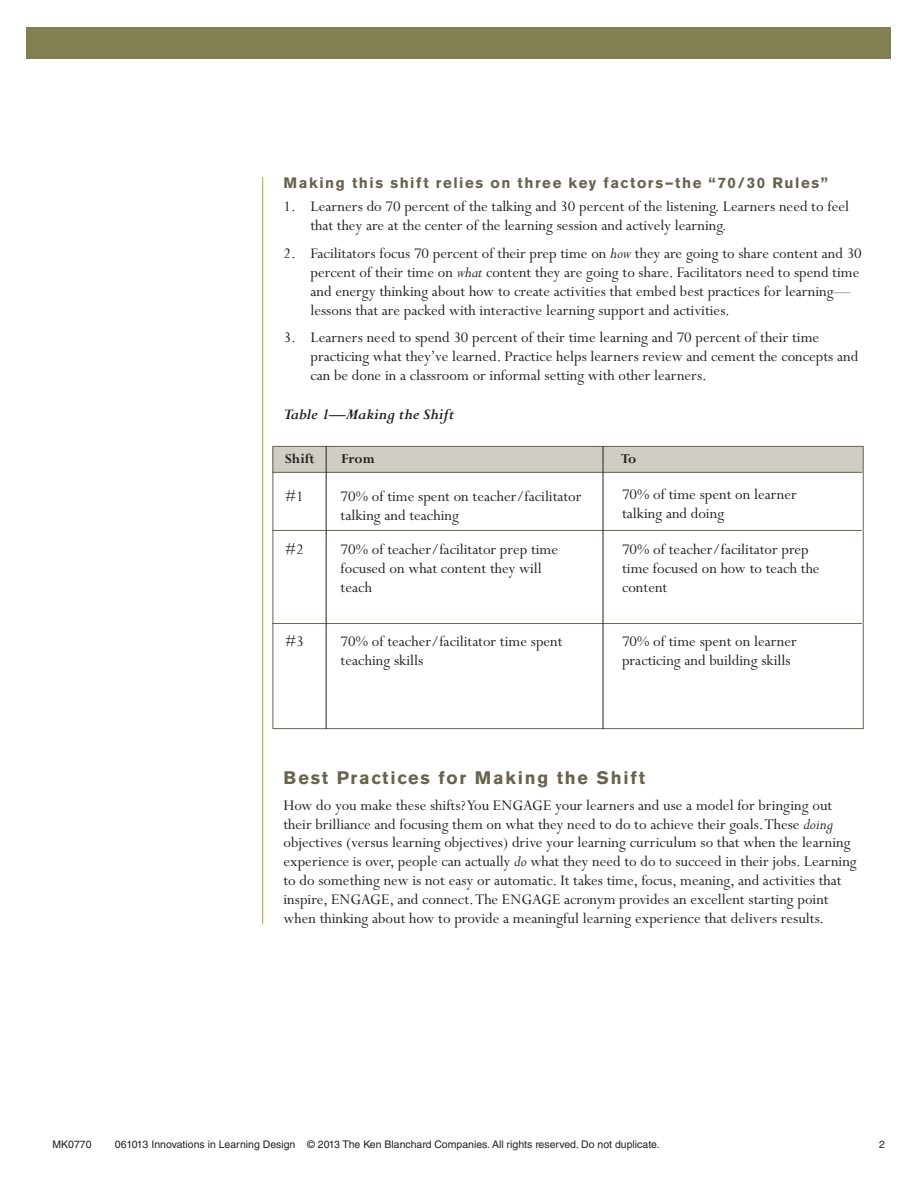
<style>
.page{position:relative;width:918px;height:1188px;background:#fff}
.page>*{position:absolute;margin:0;border:0;box-sizing:border-box;transform-origin:0 0}
.t1{font:700 18px "Akzidenz Grotesk BE";letter-spacing:.1em;color:#6a624c}
.t2{font:16.5px/18.9px "Perpetua Std";color:#231f20}
.t3{font:italic 700 16.5px "Perpetua Std";color:#231f20}
.t4{font:700 15px "Akzidenz Grotesk BE";letter-spacing:.105em;color:#6a624c}
.t5{font:700 15px "Perpetua Std";color:#231f20}
.t6{font:10.5px "Helvetica LT Std";color:#231f20}
.s1{font-style:italic}
</style>
<div class="page">
<div style="left:27px;top:27px;width:864px;height:31px;background:#818053"></div>
<hr style="left:262px;top:177px;width:1px;height:747px;background:#bda22f">
<div style="left:273px;top:446px;width:590px;height:27px;background:#d0cdc4"></div>
<div style="left:273px;top:446px;width:590px;height:283px;border:1px solid #6a624c"></div>
<hr style="left:272px;top:530px;width:590px;height:1px;background:#6a624c">
<hr style="left:272px;top:623px;width:590px;height:1px;background:#6a624c">
<hr style="left:272px;top:472px;width:590px;height:1px;background:#6a624c">
<hr style="left:326px;top:446px;width:1px;height:283px;background:#231f20">
<hr style="left:603px;top:446px;width:1px;height:283px;background:#231f20">
<p class="t4" style="left:284px;top:174px;width:546px">Making this shift relies on three key factors—the “70/30 Rules”</p>
<p class="t2" style="left:310px;top:198px;width:540px;text-indent:-27px">1. Learners do 70 percent of the talking and 30 percent of the listening. Learners need to feel that they are at the center of the learning session and actively learning.</p>
<p class="t2" style="left:310px;top:244px;width:553px;text-indent:-27px">2. Facilitators focus 70 percent of their prep time on <span class="s1">how</span> they are going to share content and 30 percent of their time on <span class="s1">what</span> content they are going to share. Facilitators need to spend time and energy thinking about how to create activities that embed best practices for learning— lessons that are packed with interactive learning support and activities.</p>
<p class="t2" style="left:310px;top:329px;width:549px;text-indent:-27px">3. Learners need to spend 30 percent of their time learning and 70 percent of their time practicing what they’ve learned. Practice helps learners review and cement the concepts and can be done in a classroom or informal setting with other learners.</p>
<p class="t3" style="left:284px;top:406px;width:172px">Table 1—Making the Shift</p>
<p class="t5" style="left:285px;top:451px;width:31px">Shift</p>
<p class="t2" style="left:285px;top:488px;width:20px">#1</p>
<p class="t2" style="left:341px;top:488px;width:242px">70% of time spent on teacher/facilitator talking and teaching</p>
<p class="t5" style="left:341px;top:451px;width:35px">From</p>
<p class="t5" style="left:621px;top:451px;width:17px">To</p>
<p class="t2" style="left:622px;top:485px;width:176px">70% of time spent on learner talking and doing</p>
<p class="t2" style="left:285px;top:541px;width:20px">#2</p>
<p class="t2" style="left:341px;top:541px;width:219px">70% of teacher/facilitator prep time focused on what content they will teach</p>
<p class="t2" style="left:622px;top:541px;width:199px">70% of teacher/facilitator prep time focused on how to teach the content</p>
<p class="t2" style="left:285px;top:633px;width:20px">#3</p>
<p class="t2" style="left:341px;top:633px;width:224px">70% of teacher/facilitator time spent teaching skills</p>
<p class="t2" style="left:622px;top:633px;width:176px">70% of time spent on learner practicing and building skills</p>
<p class="t1" style="left:284px;top:767px;width:363px">Best Practices for Making the Shift</p>
<p class="t2" style="left:284px;top:796px;width:575px">How do you make these shifts? You ENGAGE your learners and use a model for bringing out their brilliance and focusing them on what they need to do to achieve their goals. These <span class="s1">doing </span>objectives (versus learning objectives) drive your learning curriculum so that when the learning experience is over, people can actually <span class="s1">do</span> what they need to do to succeed in their jobs. Learning to do something new is not easy or automatic. It takes time, focus, meaning, and activities that inspire, ENGAGE, and connect. The ENGAGE acronym provides an excellent starting point when thinking about how to provide a meaningful learning experience that delivers results.</p>
<p class="t6" style="left:52px;top:1138px;width:41px">MK0770</p>
<p class="t6" style="left:115px;top:1138px;width:546px">061013 Innovations in Learning Design © 2013 The Ken Blanchard Companies. All rights reserved. Do not duplicate.</p>
<p class="t6" style="left:879px;top:1138px;width:7px">2</p>
</div>
